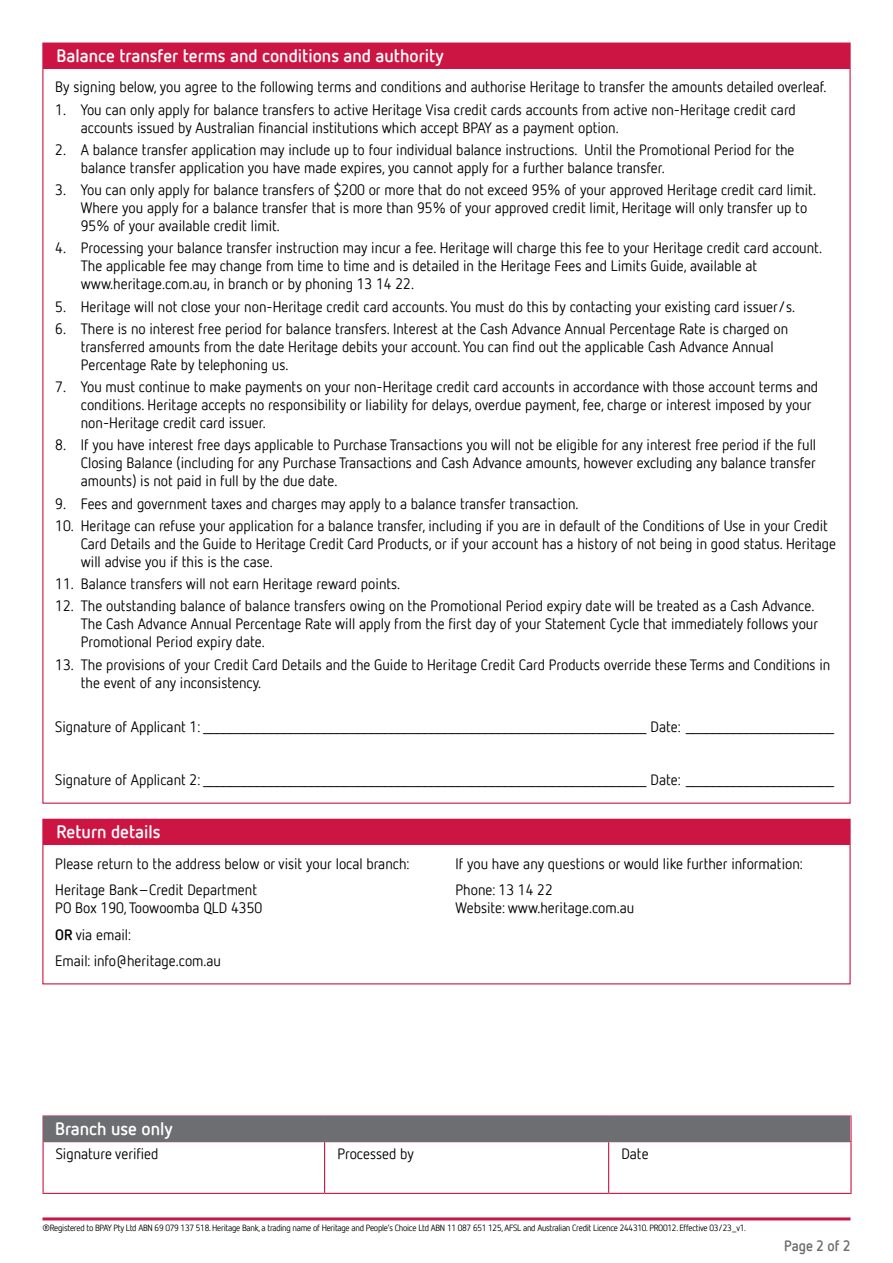
<style>
.page{position:relative;width:893px;height:1263px;background:#fff}
.page>*{position:absolute;margin:0;border:0;box-sizing:border-box;transform-origin:0 0}
.t1{font:700 18px "Netto Offc";color:#fff}
.t2{font:15px/18px "Netto Offc";color:#000}
.t3{font:700 15px "Netto Offc";color:#6d6e71;scale:.95 1}
.t4{font:9px "Netto Offc";letter-spacing:-.03em;color:#000}
.s1{font-weight:700}
</style>
<div class="page">
<hr style="left:43px;top:1217px;width:807px;height:3px;background:#cd1543">
<div style="left:44px;top:44px;width:806px;height:25px;background:#cd1543"></div>
<div style="left:44px;top:820px;width:806px;height:25px;background:#cd1543"></div>
<div style="left:42px;top:819px;width:809px;height:165px;border:1px solid #cd1543"></div>
<hr style="left:43px;top:1115px;width:282px;height:1px;background:#cd1543">
<hr style="left:325px;top:1115px;width:284px;height:1px;background:#cd1543">
<hr style="left:609px;top:1115px;width:243px;height:1px;background:#cd1543">
<hr style="left:850px;top:1116px;width:2px;height:25px;background:#cd1543">
<hr style="left:43px;top:1142px;width:1px;height:51px;background:#cd1543">
<hr style="left:324px;top:1142px;width:1px;height:51px;background:#cd1543">
<hr style="left:609px;top:1141px;width:243px;height:1px;background:#cd1543">
<hr style="left:608px;top:1142px;width:1px;height:51px;background:#cd1543">
<hr style="left:850px;top:1142px;width:2px;height:51px;background:#cd1543">
<hr style="left:43px;top:1193px;width:282px;height:1px;background:#cd1543">
<hr style="left:325px;top:1193px;width:284px;height:1px;background:#cd1543">
<hr style="left:609px;top:1193px;width:243px;height:1px;background:#cd1543">
<div style="left:43px;top:1117px;width:807px;height:25px;background:#6d6e71"></div>
<p class="t1" style="left:57px;top:44px;width:388px">Balance transfer terms and conditions and authority</p>
<p class="t2" style="left:55px;top:78px;width:773px">By signing below, you agree to the following terms and conditions and authorise Heritage to transfer the amounts detailed overleaf.</p>
<p class="t2" style="left:81px;top:100px;width:717px;text-indent:-26px">1. You can only apply for balance transfers to active Heritage Visa credit cards accounts from active non-Heritage credit card accounts issued by Australian financial institutions which accept BPAY as a payment option.</p>
<p class="t2" style="left:81px;top:140px;width:715px;text-indent:-26px">2. A balance transfer application may include up to four individual balance instructions. Until the Promotional Period for the balance transfer application you have made expires, you cannot apply for a further balance transfer.</p>
<p class="t2" style="left:81px;top:181px;width:737px;text-indent:-26px">3. You can only apply for balance transfers of $200 or more that do not exceed 95% of your approved Heritage credit card limit.<br>Where you apply for a balance transfer that is more than 95% of your approved credit limit, Heritage will only transfer up to<br>95% of your available credit limit.</p>
<p class="t2" style="left:81px;top:239px;width:743px;text-indent:-26px">4. Processing your balance transfer instruction may incur a fee. Heritage will charge this fee to your Heritage credit card account.<br>The applicable fee may change from time to time and is detailed in the Heritage Fees and Limits Guide, available at www.heritage.com.au, in branch or by phoning 13 14 22.</p>
<p class="t2" style="left:55px;top:297px;width:741px">5. Heritage will not close your non-Heritage credit card accounts. You must do this by contacting your existing card issuer/s.</p>
<p class="t2" style="left:81px;top:319px;width:709px;text-indent:-26px">6. There is no interest free period for balance transfers. Interest at the Cash Advance Annual Percentage Rate is charged on transferred amounts from the date Heritage debits your account. You can find out the applicable Cash Advance Annual<br>Percentage Rate by telephoning us.</p>
<p class="t2" style="left:81px;top:378px;width:739px;text-indent:-26px">7. You must continue to make payments on your non-Heritage credit card accounts in accordance with those account terms and conditions. Heritage accepts no responsibility or liability for delays, overdue payment, fee, charge or interest imposed by your non-Heritage credit card issuer.</p>
<p class="t2" style="left:81px;top:436px;width:737px;text-align:justify;text-indent:-26px">8. If you have interest free days applicable to Purchase Transactions you will not be eligible for any interest free period if the full Closing Balance (including for any Purchase Transactions and Cash Advance amounts, however excluding any balance transfer amounts) is not paid in full by the due date.</p>
<p class="t2" style="left:55px;top:494px;width:525px">9. Fees and government taxes and charges may apply to a balance transfer transaction.</p>
<p class="t2" style="left:81px;top:516px;width:757px;text-indent:-26px">10. Heritage can refuse your application for a balance transfer, including if you are in default of the Conditions of Use in your Credit<br>Card Details and the Guide to Heritage Credit Card Products, or if your account has a history of not being in good status. Heritage will advise you if this is the case.</p>
<p class="t2" style="left:55px;top:575px;width:347px">11. Balance transfers will not earn Heritage reward points.</p>
<p class="t2" style="left:81px;top:597px;width:739px;text-indent:-26px">12. The outstanding balance of balance transfers owing on the Promotional Period expiry date will be treated as a Cash Advance.<br>The Cash Advance Annual Percentage Rate will apply from the first day of your Statement Cycle that immediately follows your<br>Promotional Period expiry date.</p>
<p class="t2" style="left:81px;top:655px;width:751px;text-indent:-26px">13. The provisions of your Credit Card Details and the Guide to Heritage Credit Card Products override these Terms and Conditions in the event of any inconsistency.</p>
<p class="t2" style="left:55px;top:718px;width:781px">Signature of Applicant 1: __________________________________________________________________ Date: ______________________</p>
<p class="t2" style="left:55px;top:771px;width:781px">Signature of Applicant 2: __________________________________________________________________ Date: ______________________</p>
<p class="t1" style="left:57px;top:820px;width:105px">Return details</p>
<p class="t2" style="left:55px;top:850px;width:356px;line-height:26.5px">Please return to the address below or visit your local branch:<br>Heritage Bank–Credit Department</p>
<p class="t2" style="left:55px;top:894px;width:209px;line-height:26.5px">PO Box 190, Toowoomba QLD 4350<br><span class="s1">OR</span> via email:<br>Email: info@heritage.com.au</p>
<p class="t2" style="left:455px;top:850px;width:349px;line-height:26.5px">If you have any questions or would like further information:<br>Phone: 13 14 22</p>
<p class="t2" style="left:455px;top:898px;width:180px">Website: www.heritage.com.au</p>
<p class="t1" style="left:55px;top:1117px;width:119px">Branch use only</p>
<p class="t2" style="left:56px;top:1145px;width:104px">Signature verified</p>
<p class="t2" style="left:337px;top:1145px;width:78px">Processed by</p>
<p class="t2" style="left:621px;top:1145px;width:29px">Date</p>
<p class="t4" style="left:43px;top:1223px;width:705px">®Registered to BPAY Pty Ltd ABN 69 079 137 518. Heritage Bank, a trading name of Heritage and People’s Choice Ltd ABN 11 087 651 125, AFSL and Australian Credit Licence 244310. PRO012. Effective 03/23_v1.</p>
<p class="t3" style="left:784px;top:1236px;width:71px">Page 2 of 2</p>
</div>
